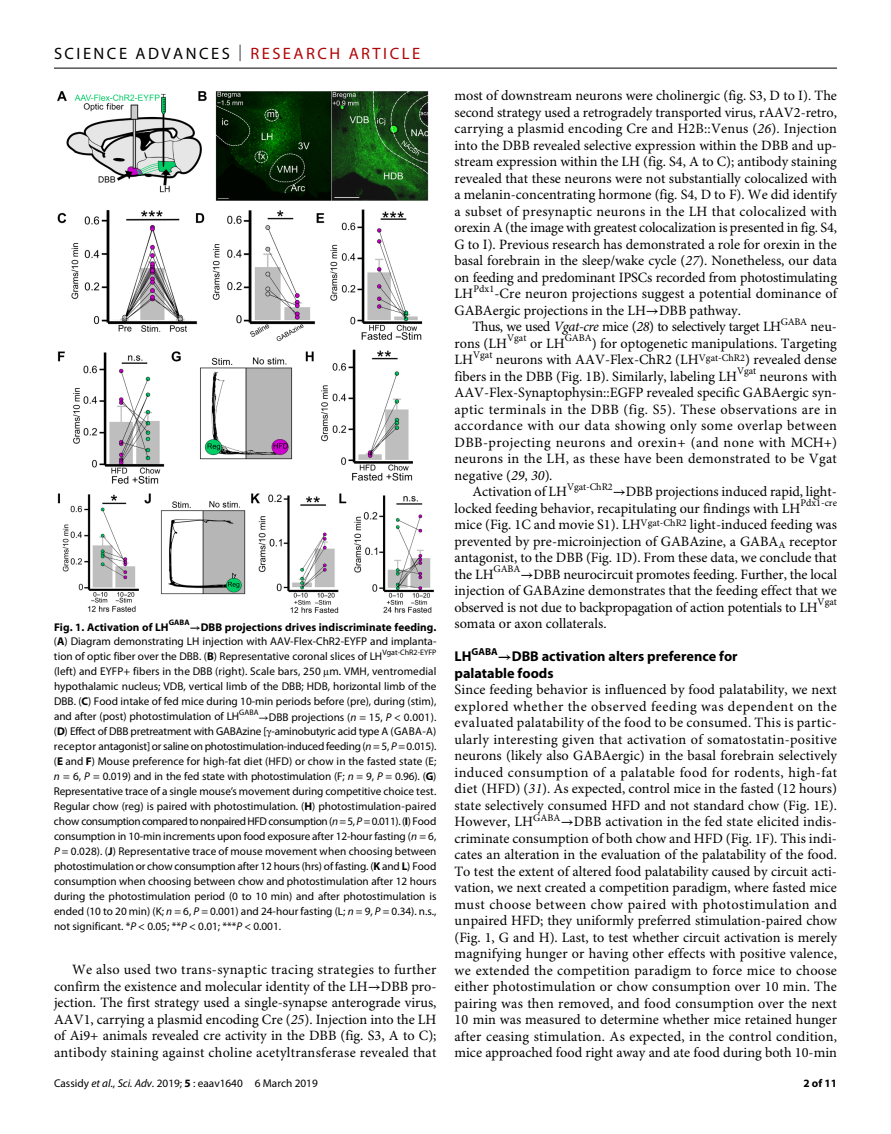
<style>
.page{position:relative;width:891px;height:1134px;background:#fff}
.page>*{position:absolute;margin:0;border:0;box-sizing:border-box;transform-origin:0 0}
.t1{font:16.5px "Myriad Pro";letter-spacing:.15em;color:#000}
.t2{font:14.25px/16.5px "Minion Pro";color:#000;text-align:justify}
.t3{font:700 14.25px/16.5px "Myriad Pro";color:#000}
.t4{font:11.25px/15px "Myriad Pro";color:#000;text-align:justify}
.t5{font:700 11.25px "Myriad Pro";color:#000}
.s1{font-weight:300}
.s2{color:#b10508}
.s3{font-weight:700}
.s4{font-family:"STIX General";font-weight:700}
.s5{font-family:"STIX General"}
.s6{font-style:italic}
</style>
<div class="page">
<hr style="left:54px;top:68px;width:783px;height:1px;background:#000">
<img style="left:57px;top:91px;width:377px;height:522px">
<p class="t1" style="left:54px;top:40px;width:368px">SCIENCE ADVANCES <span class="s1">|</span> <span class="s2">RESEARCH ARTICLE</span></p>
<p class="t4" style="left:54px;top:619px;width:384px"><span class="s3">Fig. 1. Activation of LH</span><sup>GABA</sup><span class="s4">→</span><span class="s3">DBB projections drives indiscriminate feeding. </span>(<span class="s3">A</span>) Diagram demonstrating LH injection with AAV-Flex-ChR2-EYFP and implanta&shy;tion of optic fiber over the DBB. (<span class="s3">B</span>) Representative coronal slices of LH<sup>Vgat-ChR2-EYFP </sup>(left) and EYFP+ fibers in the DBB (right). Scale bars, 250 m. VMH, ventromedial hypothalamic nucleus; VDB, vertical limb of the DBB; HDB, horizontal limb of the DBB. (<span class="s3">C</span>) Food intake of fed mice during 10-min periods before (pre), during (stim), and after (post) photostimulation of LH<sup>GABA</sup><span class="s5">→</span>DBB projections (<span class="s6">n</span> = 15, <span class="s6">P</span> &lt; 0.001). (<span class="s3">D</span>) Effect of DBB pretreatment with GABAzine [ -aminobutyric acid type A (GABA-A) receptor antagonist] or saline on photostimulation-induced feeding (<span class="s6">n</span> = 5, <span class="s6">P</span> = 0.015). (<span class="s3">E</span> and <span class="s3">F</span>) Mouse preference for high-fat diet (HFD) or chow in the fasted state (E; <span class="s6">n</span> = 6, <span class="s6">P</span> = 0.019) and in the fed state with photostimulation (F; <span class="s6">n</span> = 9, <span class="s6">P</span> = 0.96). (<span class="s3">G</span>)<br>Representative trace of a single mouse’s movement during competitive choice test.<br>Regular chow (reg) is paired with photostimulation. (<span class="s3">H</span>) photostimulation-paired chow consumption compared to nonpaired HFD consumption (<span class="s6">n</span> = 5, <span class="s6">P</span> = 0.011). (<span class="s3">I</span>) Food consumption in 10-min increments upon food exposure after 12-hour fasting (<span class="s6">n</span> = 6, <span class="s6">P</span> = 0.028). (<span class="s3">J</span>) Representative trace of mouse movement when choosing between photostimulation or chow consumption after 12 hours (hrs) of fasting. (<span class="s3">K</span> and <span class="s3">L</span>) Food consumption when choosing between chow and photostimulation after 12 hours during the photostimulation period (0 to 10 min) and after photostimulation is ended (10 to 20 min) (K; <span class="s6">n</span> = 6, <span class="s6">P</span> = 0.001) and 24-hour fasting (L; <span class="s6">n</span> = 9, <span class="s6">P</span> = 0.34). n.s., not significant. *<span class="s6">P</span> &lt; 0.05; **<span class="s6">P</span> &lt; 0.01; ***<span class="s6">P</span> &lt; 0.001.</p>
<p class="t2" style="left:54px;top:963px;width:384px;text-indent:18px">We also used two trans-synaptic tracing strategies to further confirm the existence and molecular identity of the LH<span class="s5">→</span>DBB pro&shy;jection. The first strategy used a single-synapse anterograde virus, AAV1, carrying a plasmid encoding Cre (<span class="s6">25</span>). Injection into the LH of Ai9+ animals revealed cre activity in the DBB (fig. S3, A to C); antibody staining against choline acetyltransferase revealed that</p>
<p class="t4" style="left:54px;top:1076px;width:265px">Cassidy <span class="s6">et al</span>., <span class="s6">Sci. Adv.</span> 2019; <span class="s3">5</span> : eaav1640 6 March 2019</p>
<p class="t2" style="left:454px;top:89px;width:384px">most of downstream neurons were cholinergic (fig. S3, D to I). The second strategy used a retrogradely transported virus, rAAV2-retro, carrying a plasmid encoding Cre and H2B::Venus (<span class="s6">26</span>). Injection into the DBB revealed selective expression within the DBB and up&shy;stream expression within the LH (fig. S4, A to C); antibody staining revealed that these neurons were not substantially colocalized with a melanin-concentrating hormone (fig. S4, D to F). We did identify a subset of presynaptic neurons in the LH that colocalized with orexin A (the image with greatest colocalization is presented in fig. S4, G to I). Previous research has demonstrated a role for orexin in the basal forebrain in the sleep/wake cycle (<span class="s6">27</span>). Nonetheless, our data on feeding and predominant IPSCs recorded from photostimulating LH<sup>Pdx1</sup>-Cre neuron projections suggest a potential dominance of GABAergic projections in the LH<span class="s5">→</span>DBB pathway.</p>
<p class="t2" style="left:454px;top:320px;width:384px;text-indent:18px">Thus, we used <span class="s6">Vgat-cre</span> mice (<span class="s6">28</span>) to selectively target LH<sup>GABA</sup> neu&shy;rons (LH<sup>Vgat</sup> or LH<sup>GABA</sup>) for optogenetic manipulations. Targeting LH<sup>Vgat</sup> neurons with AAV-Flex-ChR2 (LH<sup>Vgat-ChR2</sup>) revealed dense fibers in the DBB (Fig. 1B). Similarly, labeling LH<sup>Vgat</sup> neurons with AAV-Flex-Synaptophysin::EGFP revealed specific GABAergic syn&shy;aptic terminals in the DBB (fig. S5). These observations are in accordance with our data showing only some overlap between DBB-projecting neurons and orexin+ (and none with MCH+) neurons in the LH, as these have been demonstrated to be Vgat negative (<span class="s6">29</span>, <span class="s6">30</span>)<span class="s6">.</span></p>
<p class="t2" style="left:454px;top:485px;width:384px;text-indent:18px">Activation of LH<sup>Vgat-ChR2</sup><span class="s5">→</span>DBB projections induced rapid, light&shy;locked feeding behavior, recapitulating our findings with LH<sup>Pdx1-cre </sup>mice (Fig. 1C and movie S1). LH<sup>Vgat-ChR2</sup> light-induced feeding was prevented by pre-microinjection of GABAzine, a GABA<sub>A</sub> receptor antagonist, to the DBB (Fig. 1D). From these data, we conclude that the LH<sup>GABA</sup><span class="s5">→</span>DBB neurocircuit promotes feeding. Further, the local injection of GABAzine demonstrates that the feeding effect that we observed is not due to backpropagation of action potentials to LH<sup>Vgat </sup>somata or axon collaterals.</p>
<p class="t3" style="left:455px;top:647px;width:285px">LH<sup>GABA</sup><span class="s5">→</span>DBB activation alters preference for palatable foods</p>
<p class="t2" style="left:454px;top:683px;width:384px">Since feeding behavior is influenced by food palatability, we next explored whether the observed feeding was dependent on the evaluated palatability of the food to be consumed. This is partic&shy;ularly interesting given that activation of somatostatin-positive neurons (likely also GABAergic) in the basal forebrain selectively induced consumption of a palatable food for rodents, high-fat diet (HFD) (<span class="s6">31</span>). As expected, control mice in the fasted (12 hours) state selectively consumed HFD and not standard chow (Fig. 1E).<br>However, LH<sup>GABA</sup><span class="s5">→</span>DBB activation in the fed state elicited indis&shy;criminate consumption of both chow and HFD (Fig. 1F). This indi&shy;cates an alteration in the evaluation of the palatability of the food.<br>To test the extent of altered food palatability caused by circuit acti&shy;vation, we next created a competition paradigm, where fasted mice must choose between chow paired with photostimulation and unpaired HFD; they uniformly preferred stimulation-paired chow (Fig. 1, G and H). Last, to test whether circuit activation is merely magnifying hunger or having other effects with positive valence, we extended the competition paradigm to force mice to choose either photostimulation or chow consumption over 10 min. The pairing was then removed, and food consumption over the next 10 min was measured to determine whether mice retained hunger after ceasing stimulation. As expected, in the control condition, mice approached food right away and ate food during both 10-min</p>
<p class="t5" style="left:803px;top:1074px;width:35px">2 of 11</p>
</div>
